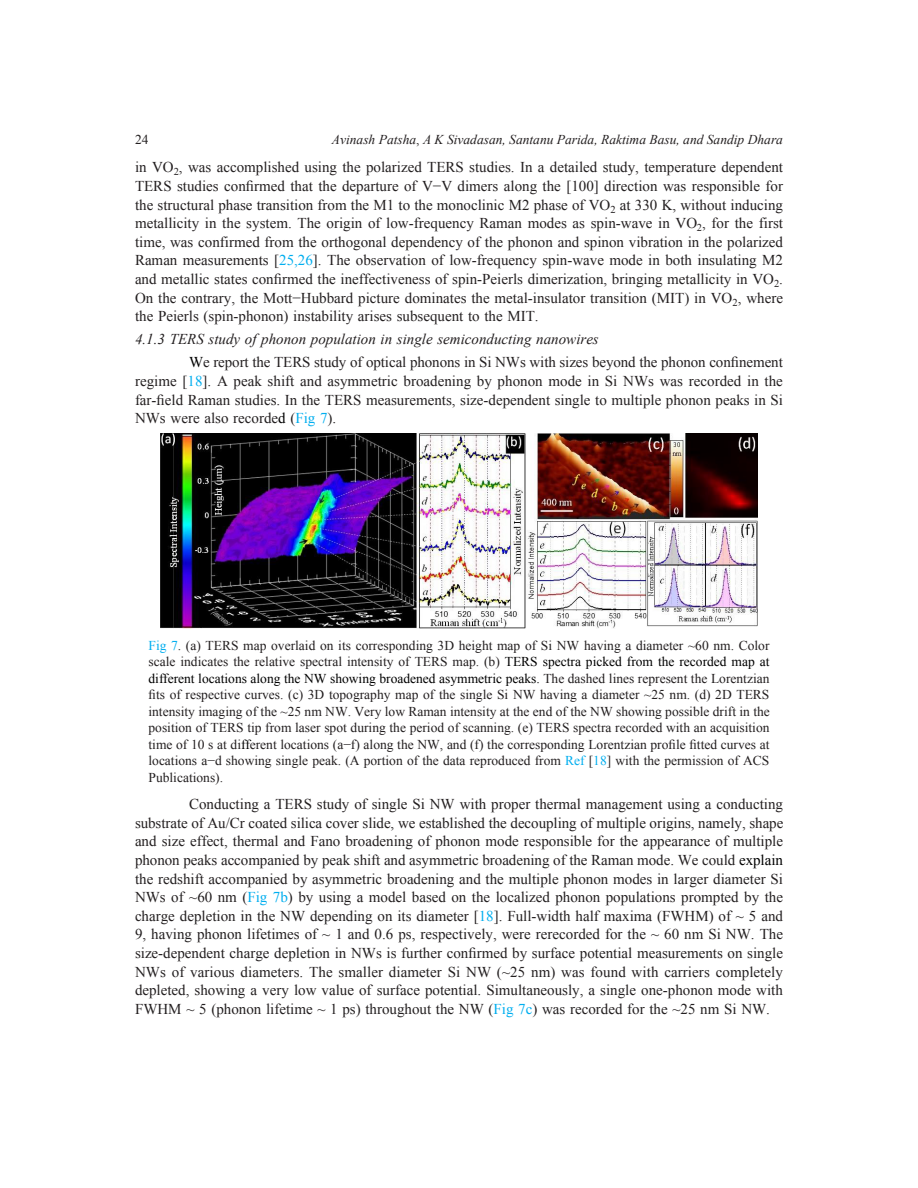
<style>
.page{position:relative;width:918px;height:1188px;background:#fff}
.page>*{position:absolute;margin:0;border:0;box-sizing:border-box;transform-origin:0 0}
.Ref_text{font:15px/18.6px "Times New Roman";color:#231f20;text-align:justify}
.B_label{font:15px/18.6px "Times New Roman";color:#231f20;text-align:justify}
.Ref_text-2{font:italic 15px "Times New Roman";color:#231f20}
.Ref_text-3{font:13.5px/16.5px "Times New Roman";color:#231f20;text-align:justify}
.t1{font:italic 13.5px "Times New Roman";color:#231f20}
.s1{font-style:normal}
.s2{color:#00aeef}
.s3{color:#000}
</style>
<div class="page">
<img style="left:161px;top:434px;width:596px;height:195px">
<p class="Ref_text-3" style="left:135px;top:131px;width:15px">24</p>
<p class="t1" style="left:332px;top:131px;width:453px">Avinash Patsha<span class="s1">,</span> A K Sivadasan, Santanu Parida, Raktima Basu, and Sandip Dhara</p>
<p class="B_label" style="left:135px;top:158px;width:650px">in VO<sub>2</sub>, was accomplished using the polarized TERS studies. In a detailed study, temperature dependent TERS studies confirmed that the departure of V−V dimers along the [100] direction was responsible for the structural phase transition from the M1 to the monoclinic M2 phase of VO<sub>2</sub> at 330 K, without inducing metallicity in the system. The origin of low-frequency Raman modes as spin-wave in VO<sub>2</sub>, for the first time, was confirmed from the orthogonal dependency of the phonon and spinon vibration in the polarized Raman measurements [<span class="s2">25,26</span>]. The observation of low-frequency spin-wave mode in both insulating M2 and metallic states confirmed the ineffectiveness of spin-Peierls dimerization, bringing metallicity in VO<sub>2</sub>.<br>On the contrary, the Mott−Hubbard picture dominates the metal-insulator transition (MIT) in VO<sub>2</sub>, where the Peierls (spin-phonon) instability arises subsequent to the MIT.</p>
<p class="Ref_text-2" style="left:135px;top:329px;width:465px">4.1.3 TERS study of phonon population in single semiconducting nanowires</p>
<p class="Ref_text" style="left:135px;top:353px;width:650px;text-indent:54px"><span class="s3">W</span>e report the TERS study of optical phonons in Si NWs with sizes beyond the phonon confinement regime [<span class="s2">18</span>]. A peak shift and asymmetric broadening by phonon mode in Si NWs was recorded in the far-field Raman studies. In the TERS measurements, size-dependent single to multiple phonon peaks in Si NWs were also recorde<span class="s3">d</span> (<span class="s2">Fig 7</span>).</p>
<p class="Ref_text-3" style="left:148px;top:637px;width:623px"><span class="s2">Fig 7</span>. (a) TERS map overlaid on its corresponding 3D height map of Si NW having a diameter ~60 nm. Color scale indicates the relative spectral intensity of TERS map. (b) <span class="s3">TERS spectra picked from the recorded map at different locations along the NW showing broadened asymmetric peaks.</span> The dashed lines represent the Lorentzian fits of respective curves. (c) 3D topography map of the single Si NW having a diameter ~25 nm. (d) 2D TERS intensity imaging of the ~25 nm NW. Very low Raman intensity at the end of the NW showing possible drift in the position of TERS tip from laser spot during the period of scanning. (e) TERS spectra recorded with an acquisition time of 10 s at di<span class="s3">ff</span>erent locations (a−f) along the NW, and (f) the corresponding Lorentzian profile fitted curves at locations a−d showing single peak. (A portion of the data reproduced from <span class="s2">Ref</span> [<span class="s2">18</span>] with the permission of ACS Publications).</p>
<p class="Ref_text" style="left:135px;top:795px;width:650px;text-indent:54px">Conducting a TERS study of single Si NW with proper thermal management using a conducting substrate of Au/Cr coated silica cover slide, we established the decoupling of multiple origins, namely, shape and size effect, thermal and Fano broadening of phonon mode responsible for the appearance of multiple phonon peaks accompanied by peak shift and asymmetric broadening of the Raman mode. We could <span class="s3">explain </span>the redshift accompanied by asymmetric broadening and the multiple phonon modes in larger diameter Si NWs of ~60 nm (<span class="s2">Fig 7b</span>) by using a model based on the localized phonon populations prompted by the charge depletion in the NW depending on its diameter [<span class="s2">18</span>]. Full-width half maxima (FWHM) of ~ 5 and 9, having phonon lifetimes of ~ 1 and 0.6 ps, respectively, were rerecorded for the ~ 60 nm Si NW. The size-dependent charge depletion in NWs is further confirmed by surface potential measurements on single NWs of various diameters. The smaller diameter Si NW (~25 nm) was found with carriers completely depleted, showing a very low value of surface potential. Simultaneously, a single one-phonon mode with FWHM ~ 5 (phonon lifetime ~ 1 ps) throughout the NW (<span class="s2">Fig 7c</span>) was recorded for the ~25 nm Si NW.</p>
</div>
